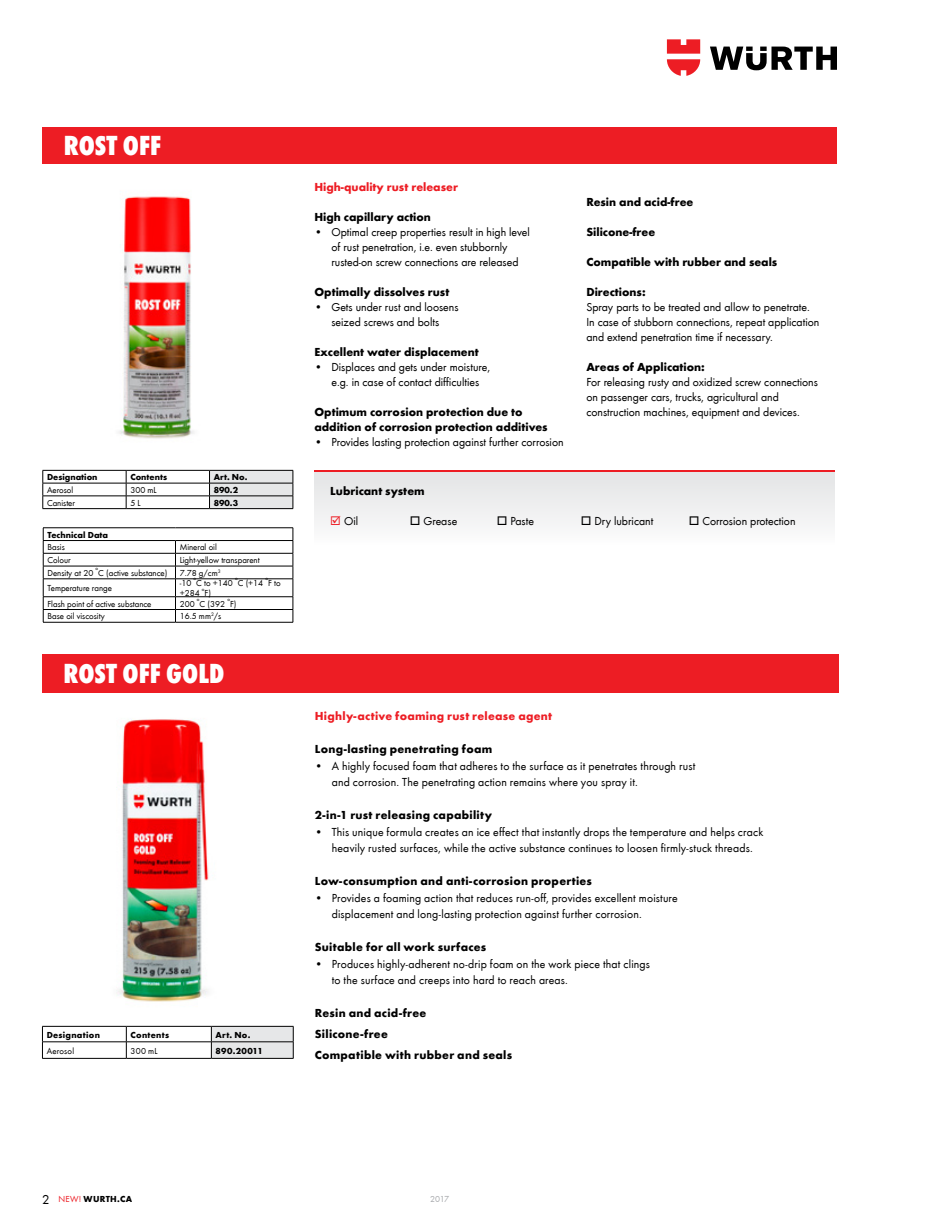
<style>
.page{position:relative;width:945px;height:1229px;background:#fff}
.page>*{position:absolute;margin:0;border:0;box-sizing:border-box;transform-origin:0 0}
.t1{font:800 condensed 28.5px "Wuerth";letter-spacing:.005em;color:#fff}
.t2{font:12px/15px "Wuerth";color:#000}
.t3{font:700 12px/15px "Wuerth";color:#000}
.t4{font:700 12px/21px "Wuerth";letter-spacing:.02em;color:#000}
.t5{font:700 12px "Wuerth";letter-spacing:.025em;color:#000}
.t6{font:700 12px "Wuerth";letter-spacing:.02em;color:#ed1d24}
.t7{font:700 12px "Wuerth";color:#ed1d24}
.t8{font:9px "Wuerth";color:#000}
.t9{font:700 9px "Wuerth";letter-spacing:.005em;color:#000}
.t10{font:700 9px "Wuerth";letter-spacing:.03em;color:#000}
.t11{font:700 9px "Wuerth";letter-spacing:.035em;color:#000}
.t12{font:9px "Wuerth";letter-spacing:.02em;color:#000}
.t13{font:9px "Wuerth";color:#a7a9ac}
.t14{font:5.25px "Wuerth";color:#000}
.s1{color:#ed1d24}
.s2{font-weight:400;font-size:13.5px}
.s3{font-weight:400;color:#ed1d24}
</style>
<div class="page">
<svg style="left:710px;top:47px;width:127px;height:23px"></svg>
<svg style="left:667px;top:39px;width:33px;height:37px"></svg>
<div style="left:314px;top:472px;width:521px;height:82px;background:linear-gradient(to right,#f2f2f2,#f2f2f2)"></div>
<div style="left:43px;top:127px;width:794px;height:37px;background:#ed1d24"></div>
<hr style="left:43px;top:470px;width:83px;height:1px;background:#000">
<hr style="left:126px;top:470px;width:84px;height:1px;background:#000">
<hr style="left:43px;top:483px;width:83px;height:1px;background:#000">
<hr style="left:126px;top:483px;width:84px;height:1px;background:#000">
<hr style="left:43px;top:495px;width:83px;height:1px;background:#000">
<svg style="left:43px;top:470px;width:1px;height:38px"></svg>
<hr style="left:126px;top:495px;width:84px;height:1px;background:#000">
<svg style="left:126px;top:470px;width:1px;height:38px"></svg>
<svg style="left:209px;top:470px;width:85px;height:38px"></svg>
<hr style="left:43px;top:508px;width:83px;height:1px;background:#000">
<hr style="left:126px;top:508px;width:84px;height:1px;background:#000">
<hr style="left:210px;top:508px;width:83px;height:1px;background:#000">
<hr style="left:43px;top:553px;width:132px;height:1px;background:#000">
<hr style="left:176px;top:553px;width:117px;height:1px;background:#000">
<hr style="left:43px;top:566px;width:132px;height:1px;background:#000">
<hr style="left:176px;top:566px;width:117px;height:1px;background:#000">
<hr style="left:43px;top:578px;width:132px;height:1px;background:#000">
<hr style="left:176px;top:578px;width:117px;height:1px;background:#000">
<hr style="left:43px;top:596px;width:132px;height:1px;background:#000">
<hr style="left:176px;top:596px;width:117px;height:1px;background:#000">
<hr style="left:43px;top:609px;width:132px;height:1px;background:#000">
<hr style="left:176px;top:609px;width:117px;height:1px;background:#000">
<svg style="left:175px;top:541px;width:1px;height:81px"></svg>
<hr style="left:43px;top:622px;width:132px;height:1px;background:#000">
<hr style="left:176px;top:622px;width:117px;height:1px;background:#000">
<svg style="left:293px;top:528px;width:1px;height:94px"></svg>
<hr style="left:43px;top:527px;width:132px;height:1px;background:#000">
<svg style="left:43px;top:528px;width:1px;height:94px"></svg>
<hr style="left:176px;top:527px;width:117px;height:1px;background:#000">
<hr style="left:43px;top:540px;width:132px;height:1px;background:#000">
<hr style="left:176px;top:540px;width:117px;height:1px;background:#000">
<hr style="left:314px;top:470px;width:521px;height:2px;background:#ed1d24">
<img style="left:119px;top:196px;width:75px;height:243px">
<div style="left:42px;top:654px;width:797px;height:39px;background:#ed1d24"></div>
<hr style="left:42px;top:1026px;width:84px;height:1px;background:#000">
<hr style="left:126px;top:1026px;width:85px;height:1px;background:#000">
<hr style="left:42px;top:1041px;width:84px;height:1px;background:#000">
<svg style="left:42px;top:1026px;width:1px;height:32px"></svg>
<hr style="left:126px;top:1041px;width:85px;height:1px;background:#000">
<svg style="left:126px;top:1026px;width:1px;height:32px"></svg>
<svg style="left:211px;top:1026px;width:83px;height:32px"></svg>
<hr style="left:42px;top:1058px;width:84px;height:1px;background:#000">
<hr style="left:126px;top:1058px;width:85px;height:1px;background:#000">
<hr style="left:211px;top:1058px;width:83px;height:1px;background:#000">
<img style="left:116px;top:719px;width:93px;height:283px">
<h1 class="t1" style="left:64px;top:125px;width:99px">ROST OFF</h1>
<p class="t9" style="left:47px;top:470px;width:52px">Designation</p>
<p class="t9" style="left:130px;top:470px;width:38px">Contents</p>
<p class="t9" style="left:214px;top:470px;width:35px">Art. No.</p>
<p class="t8" style="left:47px;top:484px;width:28px">Aerosol</p>
<p class="t8" style="left:130px;top:484px;width:28px">300 mL</p>
<p class="t9" style="left:214px;top:483px;width:26px">890.2</p>
<p class="t8" style="left:47px;top:496px;width:30px">Canister</p>
<p class="t8" style="left:130px;top:496px;width:12px">5 L</p>
<p class="t9" style="left:214px;top:496px;width:26px">890.3</p>
<p class="t9" style="left:47px;top:528px;width:62px">Technical Data</p>
<p class="t8" style="left:47px;top:541px;width:19px">Basis</p>
<p class="t8" style="left:180px;top:541px;width:39px">Mineral oil</p>
<p class="t8" style="left:47px;top:554px;width:25px">Colour</p>
<p class="t8" style="left:180px;top:554px;width:81px">Light-yellow transparent</p>
<p class="t8" style="left:47px;top:567px;width:47px">Density at 20</p>
<p class="t14" style="left:96px;top:564px;width:4px">o</p>
<p class="t8" style="left:98px;top:567px;width:71px">C (active substance)</p>
<p class="t8" style="left:180px;top:567px;width:42px">7.78 g/cm<sup>3</sup></p>
<p class="t8" style="left:47px;top:582px;width:66px">Temperature range</p>
<p class="t14" style="left:194px;top:574px;width:4px">o</p>
<p class="t14" style="left:235px;top:574px;width:4px">o</p>
<p class="t14" style="left:266px;top:574px;width:4px">o</p>
<p class="t8" style="left:238px;top:577px;width:27px">C (+14</p>
<p class="t8" style="left:196px;top:577px;width:38px">C to +140</p>
<p class="t8" style="left:180px;top:577px;width:13px">-10</p>
<p class="t8" style="left:268px;top:577px;width:14px">F to</p>
<p class="t14" style="left:202px;top:585px;width:4px">o</p>
<p class="t8" style="left:205px;top:587px;width:8px">F)</p>
<p class="t8" style="left:180px;top:587px;width:21px">+284</p>
<p class="t14" style="left:197px;top:595px;width:4px">o</p>
<p class="t14" style="left:227px;top:595px;width:4px">o</p>
<p class="t8" style="left:47px;top:597px;width:106px">Flash point of active substance</p>
<p class="t8" style="left:180px;top:597px;width:16px">200</p>
<p class="t8" style="left:200px;top:597px;width:27px">C (392</p>
<p class="t8" style="left:230px;top:597px;width:8px">F)</p>
<p class="t8" style="left:47px;top:610px;width:59px">Base oil viscosity</p>
<p class="t8" style="left:180px;top:610px;width:43px">16.5 mm<sup>2</sup>/s</p>
<h1 class="t1" style="left:63px;top:654px;width:162px">ROST OFF GOLD</h1>
<p class="t10" style="left:47px;top:1028px;width:55px">Designation</p>
<p class="t10" style="left:131px;top:1028px;width:40px">Contents</p>
<p class="t9" style="left:216px;top:1028px;width:36px">Art. No.</p>
<p class="t12" style="left:47px;top:1044px;width:29px">Aerosol</p>
<p class="t8" style="left:131px;top:1044px;width:29px">300 mL</p>
<p class="t11" style="left:216px;top:1044px;width:49px">890.20011</p>
<p class="t7" style="left:314px;top:178px;width:145px">High-quality rust releaser</p>
<p class="t3" style="left:314px;top:208px;width:118px">High capillary action</p>
<p class="t2" style="left:314px;top:224px;width:217px;text-align:center">• Optimal creep properties result in high level of rust penetration, i.e. even stubbornly rusted-on screw connections are released</p>
<p class="t3" style="left:314px;top:283px;width:137px">Optimally dissolves rust</p>
<p class="t2" style="left:314px;top:299px;width:146px;text-align:center">• Gets under rust and loosens seized screws and bolts</p>
<p class="t3" style="left:314px;top:343px;width:166px">Excellent water displacement</p>
<p class="t2" style="left:314px;top:359px;width:177px;text-align:center">• Displaces and gets under moisture, e.g. in case of contact difficulties</p>
<p class="t3" style="left:314px;top:403px;width:235px">Optimum corrosion protection due to addition of corrosion protection additives</p>
<p class="t2" style="left:314px;top:434px;width:251px">• Provides lasting protection against further corrosion</p>
<p class="t3" style="left:586px;top:193px;width:109px">Resin and acid-free</p>
<p class="t3" style="left:586px;top:223px;width:70px">Silicone-free</p>
<p class="t3" style="left:586px;top:253px;width:193px">Compatible with rubber and seals</p>
<p class="t3" style="left:586px;top:283px;width:61px">Directions:</p>
<p class="t2" style="left:586px;top:299px;width:235px">Spray parts to be treated and allow to penetrate.<br>In case of stubborn connections, repeat application and extend penetration time if necessary.</p>
<p class="t3" style="left:586px;top:358px;width:120px">Areas of Application:</p>
<p class="t2" style="left:586px;top:374px;width:233px">For releasing rusty and oxidized screw connections on passenger cars, trucks, agricultural and construction machines, equipment and devices.</p>
<p class="t3" style="left:330px;top:482px;width:96px">Lubricant system</p>
<p class="t2" style="left:330px;top:513px;width:29px"><span class="s1">☑</span> Oil</p>
<p class="t2" style="left:410px;top:513px;width:49px">□ Grease</p>
<p class="t2" style="left:497px;top:513px;width:39px">□ Paste</p>
<p class="t2" style="left:581px;top:513px;width:74px">□ Dry lubricant</p>
<p class="t2" style="left:689px;top:513px;width:108px">□ Corrosion protection</p>
<p class="t6" style="left:315px;top:707px;width:239px">Highly-active foaming rust release agent</p>
<p class="t4" style="left:315px;top:737px;width:179px">Long-lasting penetrating foam</p>
<p class="t2" style="left:332px;top:757px;width:365px;line-height:16.5px;text-indent:-17px">• A highly focused foam that adheres to the surface as it penetrates through rust and corrosion. The penetrating action remains where you spray it.</p>
<p class="t5" style="left:315px;top:806px;width:179px">2-in-1 rust releasing capability</p>
<p class="t2" style="left:315px;top:823px;width:450px;line-height:16.5px;text-align:center">• This unique formula creates an ice effect that instantly drops the temperature and helps crack heavily rusted surfaces, while the active substance continues to loosen firmly-stuck threads.</p>
<p class="t4" style="left:315px;top:869px;width:279px">Low-consumption and anti-corrosion properties</p>
<p class="t2" style="left:332px;top:889px;width:347px;line-height:16.5px;text-indent:-17px">• Provides a foaming action that reduces run-off, provides excellent moisture displacement and long-lasting protection against further corrosion.</p>
<p class="t5" style="left:315px;top:938px;width:173px">Suitable for all work surfaces</p>
<p class="t2" style="left:332px;top:955px;width:320px;line-height:16.5px;text-indent:-17px">• Produces highly-adherent no-drip foam on the work piece that clings to the surface and creeps into hard to reach areas.</p>
<p class="t4" style="left:315px;top:1001px;width:199px">Resin and acid-free<br>Silicone-free<br>Compatible with rubber and seals</p>
<p class="t9" style="left:42px;top:1192px;width:91px"><span class="s2">2</span> <span class="s3">NEW!</span> WURTH.CA</p>
<p class="t13" style="left:430px;top:1193px;width:21px">2017</p>
</div>
